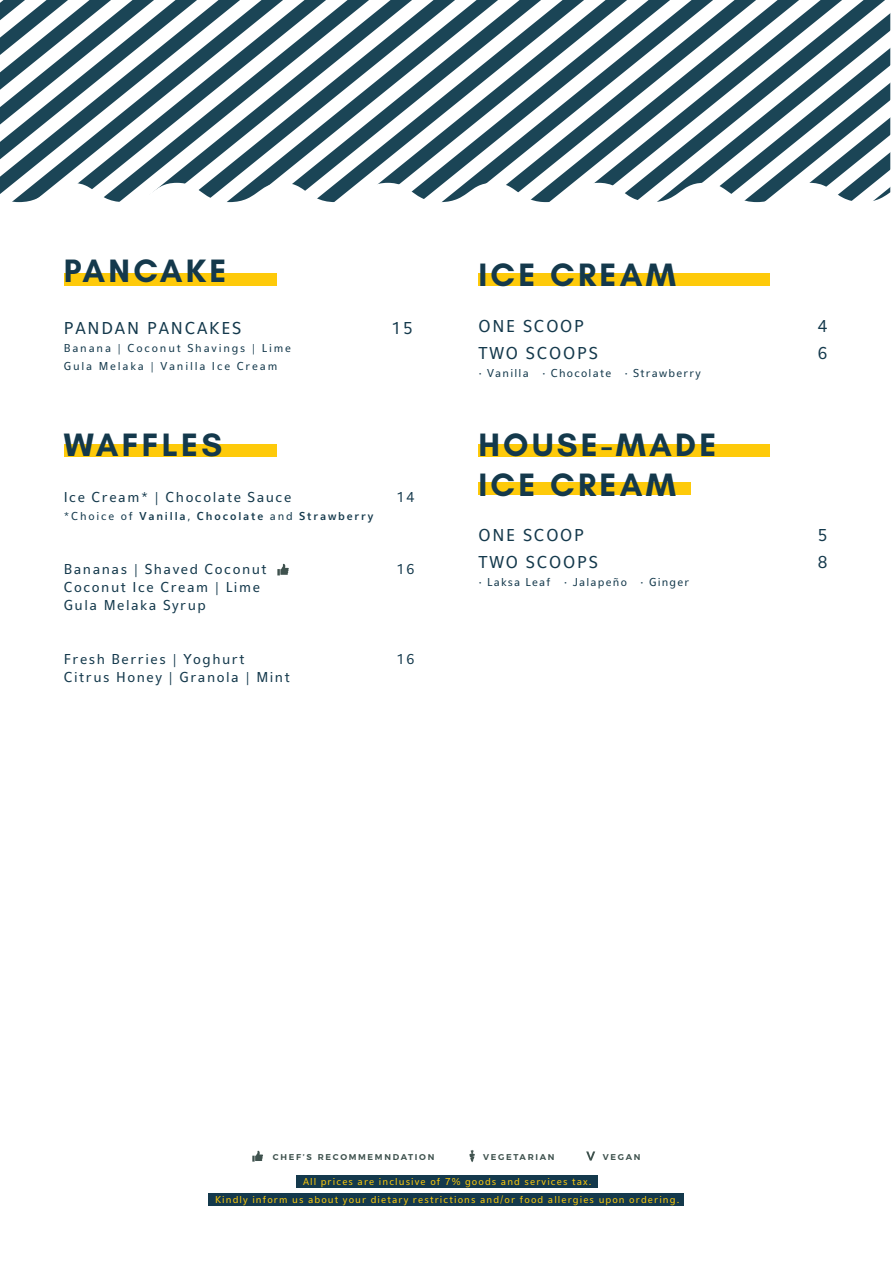
<style>
.page{position:relative;width:893px;height:1263px;background:#fff}
.page>*{position:absolute;margin:0;border:0;box-sizing:border-box;transform-origin:0 0}
.t1{font:700 33px/39.6px "Glacial Indifference";letter-spacing:.1em;color:#14394c}
.t2{font:18px "Eau Douce Sans";letter-spacing:.1em;color:#14394c}
.t3{font:15px/18px "Eau Douce Sans";letter-spacing:.1em;color:#14394c}
.t4{font:12px "Eau Douce Sans";letter-spacing:.1em;color:#14394c}
.t5{font:12px/18px "Eau Douce Sans";letter-spacing:.15em;color:#14394c}
.t6{font:500 12px "Eau Douce Sans";letter-spacing:.15em;color:#14394c}
.t7{font:10.5px/18px "Eau Douce Sans";letter-spacing:.1em;color:#feca0a;text-align:center}
.t8{font:600 8.4px "Montserrat";letter-spacing:.2em;color:#3f524e}
.s1{font-weight:400}
</style>
<div class="page">
<svg style="left:0;top:0;width:890px;height:202px"></svg>
<div style="left:478px;top:482px;width:213px;height:13px;background:#feca0a"></div>
<div style="left:478px;top:444px;width:292px;height:12px;background:#feca0a"></div>
<div style="left:478px;top:273px;width:292px;height:13px;background:#feca0a"></div>
<div style="left:64px;top:444px;width:212px;height:12px;background:#feca0a"></div>
<div style="left:64px;top:273px;width:212px;height:13px;background:#feca0a"></div>
<div style="left:209px;top:1193px;width:475px;height:13px;background:#14394c"></div>
<div style="left:296px;top:1175px;width:302px;height:12px;background:#14394c"></div>
<svg style="left:277px;top:564px;width:12px;height:11px"></svg>
<svg style="left:469px;top:1150px;width:6px;height:12px"></svg>
<svg style="left:252px;top:1151px;width:11px;height:10px"></svg>
<svg style="left:586px;top:1151px;width:9px;height:9px"></svg>
<h1 class="t1" style="left:64px;top:250px;width:164px">PANCAKE</h1>
<h1 class="t1" style="left:478px;top:254px;width:199px">ICE CREAM</h1>
<p class="t2" style="left:64px;top:318px;width:179px">PANDAN PANCAKES</p>
<p class="t2" style="left:392px;top:318px;width:23px">15</p>
<p class="t5" style="left:64px;top:339px;width:229px">Banana | Coconut Shavings | Lime<br>Gula Melaka | Vanilla Ice Cream</p>
<h1 class="t1" style="left:64px;top:425px;width:160px">WAFFLES</h1>
<p class="t3" style="left:64px;top:488px;width:229px">Ice Cream* | Chocolate Sauce</p>
<p class="t3" style="left:397px;top:488px;width:19px">14</p>
<p class="t6" style="left:64px;top:510px;width:311px"><span class="s1">*Choice of</span> Vanilla<span class="s1">,</span> Chocolate <span class="s1">and</span> Strawberry</p>
<p class="t3" style="left:64px;top:560px;width:205px">Bananas | Shaved Coconut</p>
<p class="t3" style="left:397px;top:560px;width:19px">16</p>
<p class="t3" style="left:64px;top:578px;width:198px">Coconut Ice Cream | Lime<br>Gula Melaka Syrup</p>
<p class="t3" style="left:64px;top:650px;width:182px">Fresh Berries | Yoghurt</p>
<p class="t3" style="left:397px;top:650px;width:19px">16</p>
<p class="t3" style="left:64px;top:668px;width:228px">Citrus Honey | Granola | Mint</p>
<p class="t2" style="left:478px;top:316px;width:107px">ONE SCOOP</p>
<p class="t2" style="left:818px;top:316px;width:11px">4</p>
<p class="t2" style="left:478px;top:343px;width:121px">TWO SCOOPS</p>
<p class="t2" style="left:818px;top:343px;width:11px">6</p>
<p class="t4" style="left:478px;top:366px;width:224px">• Vanilla • Chocolate • Strawberry</p>
<h1 class="t1" style="left:478px;top:425px;width:239px">HOUSE-MADE<br>ICE CREAM</h1>
<p class="t2" style="left:478px;top:525px;width:107px">ONE SCOOP</p>
<p class="t2" style="left:818px;top:525px;width:11px">5</p>
<p class="t2" style="left:478px;top:552px;width:121px">TWO SCOOPS</p>
<p class="t2" style="left:818px;top:552px;width:11px">8</p>
<p class="t4" style="left:478px;top:576px;width:212px">• Laksa Leaf • Jalapeño • Ginger</p>
<p class="t8" style="left:273px;top:1150px;width:163px">CHEF’S RECOMMEMNDATION</p>
<p class="t8" style="left:483px;top:1150px;width:73px">VEGETARIAN</p>
<p class="t8" style="left:603px;top:1150px;width:39px">VEGAN</p>
<p class="t7" style="left:215px;top:1172px;width:466px">All prices are inclusive of 7% goods and services tax.<br>Kindly inform us about your dietary restrictions and/or food allergies upon ordering.</p>
</div>
